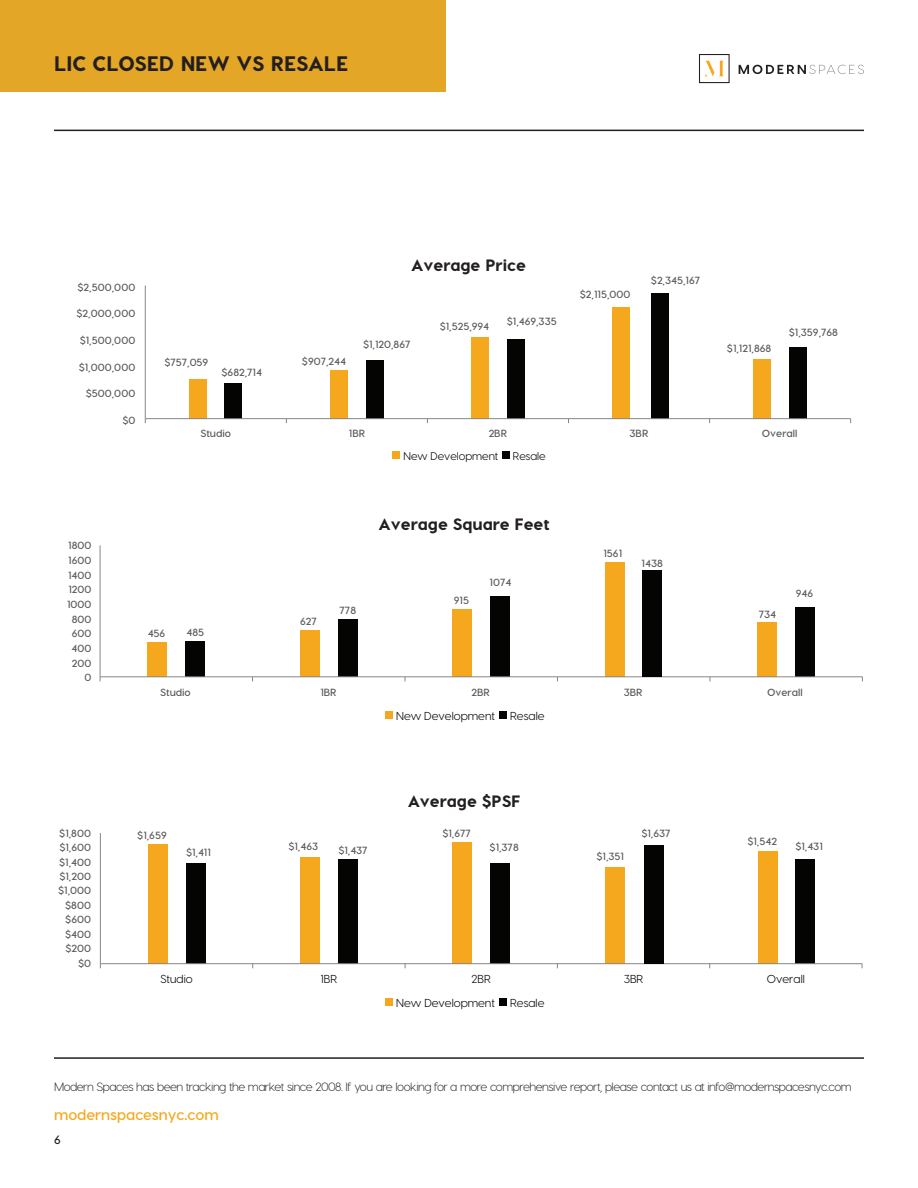
<style>
.page{position:relative;width:918px;height:1188px;background:#fff}
.page>*{position:absolute;margin:0;border:0;box-sizing:border-box;transform-origin:0 0}
.t1{font:800 21px "Visby CF";color:#231f20}
.t2{font:800 16.5px "Visby CF";letter-spacing:-.005em;color:#231f20}
.t3{font:700 15px "Visby CF";color:#f5a81c}
.t4{font:300 12px "Visby CF";letter-spacing:-.04em;color:#231f20}
.t5{font:700 12px "Visby CF";color:#231f20}
.t6{font:11.55px "Visby CF";color:#040503}
.t7{font:11.1px "Visby CF";color:#040503}
.t8{font:700 10.35px/14.7px "Visby CF";color:#595959;text-align:right}
</style>
<div class="page">
<div style="left:0;top:0;width:446px;height:92px;background:#e3a626"></div>
<div style="left:699px;top:54px;width:31px;height:29px;border:1px solid #231f20"></div>
<svg style="left:705px;top:61px;width:18px;height:15px"></svg>
<svg style="left:739px;top:65px;width:125px;height:9px"></svg>
<hr style="left:54px;top:130px;width:810px;height:1px;background:#231f20">
<hr style="left:54px;top:1057px;width:810px;height:2px;background:#231f20">
<div style="left:189px;top:379px;width:18px;height:40px;background:#f5a81d"></div>
<div style="left:330px;top:371px;width:18px;height:48px;background:#f5a81d"></div>
<div style="left:472px;top:337px;width:17px;height:82px;background:#f5a81d"></div>
<div style="left:613px;top:307px;width:17px;height:112px;background:#f5a81d"></div>
<div style="left:754px;top:359px;width:17px;height:60px;background:#f5a81d"></div>
<div style="left:225px;top:383px;width:17px;height:36px;background:#040503"></div>
<div style="left:366px;top:360px;width:17px;height:59px;background:#040503"></div>
<div style="left:507px;top:339px;width:17px;height:80px;background:#040503"></div>
<div style="left:789px;top:347px;width:18px;height:72px;background:#040503"></div>
<div style="left:651px;top:293px;width:18px;height:126px;background:#040503"></div>
<hr style="left:145px;top:286px;width:1px;height:133px;background:#868686">
<hr style="left:145px;top:418px;width:706px;height:1px;background:#868686">
<div style="left:393px;top:452px;width:7px;height:7px;background:#f5a81d"></div>
<div style="left:502px;top:452px;width:7px;height:7px;background:#040503"></div>
<div style="left:148px;top:642px;width:19px;height:35px;background:#f5a81d"></div>
<div style="left:300px;top:631px;width:19px;height:46px;background:#f5a81d"></div>
<div style="left:453px;top:609px;width:19px;height:68px;background:#f5a81d"></div>
<div style="left:605px;top:562px;width:19px;height:115px;background:#f5a81d"></div>
<div style="left:758px;top:622px;width:19px;height:55px;background:#f5a81d"></div>
<div style="left:186px;top:641px;width:19px;height:36px;background:#040503"></div>
<div style="left:338px;top:619px;width:19px;height:58px;background:#040503"></div>
<div style="left:491px;top:597px;width:19px;height:80px;background:#040503"></div>
<div style="left:796px;top:608px;width:19px;height:69px;background:#040503"></div>
<hr style="left:100px;top:545px;width:1px;height:132px;background:#868686">
<hr style="left:100px;top:676px;width:762px;height:1px;background:#868686">
<div style="left:643px;top:570px;width:19px;height:107px;background:#040503"></div>
<div style="left:385px;top:711px;width:7px;height:8px;background:#f5a81d"></div>
<div style="left:499px;top:711px;width:7px;height:8px;background:#040503"></div>
<div style="left:148px;top:844px;width:19px;height:120px;background:#f5a81d"></div>
<div style="left:300px;top:857px;width:19px;height:107px;background:#f5a81d"></div>
<div style="left:453px;top:842px;width:19px;height:122px;background:#f5a81d"></div>
<div style="left:605px;top:867px;width:19px;height:97px;background:#f5a81d"></div>
<div style="left:758px;top:851px;width:19px;height:113px;background:#f5a81d"></div>
<div style="left:186px;top:863px;width:19px;height:101px;background:#040503"></div>
<div style="left:338px;top:859px;width:19px;height:105px;background:#040503"></div>
<div style="left:491px;top:863px;width:19px;height:101px;background:#040503"></div>
<div style="left:795px;top:860px;width:19px;height:104px;background:#040503"></div>
<hr style="left:100px;top:833px;width:1px;height:131px;background:#868686">
<hr style="left:100px;top:963px;width:762px;height:1px;background:#868686">
<div style="left:644px;top:845px;width:19px;height:119px;background:#040503"></div>
<div style="left:385px;top:998px;width:7px;height:8px;background:#f5a81d"></div>
<div style="left:499px;top:998px;width:7px;height:8px;background:#040503"></div>
<p class="t1" style="left:54px;top:50px;width:296px">LIC CLOSED NEW VS RESALE</p>
<p class="t8" style="left:78px;top:280px;width:59px">$2,500,000</p>
<p class="t8" style="left:77px;top:306px;width:60px">$2,000,000</p>
<p class="t8" style="left:80px;top:333px;width:57px">$1,500,000</p>
<p class="t8" style="left:79px;top:359px;width:58px">$1,000,000</p>
<p class="t8" style="left:86px;top:386px;width:51px">$500,000</p>
<p class="t8" style="left:122px;top:412px;width:14px">$0</p>
<p class="t8" style="left:164px;top:355px;width:45px">$757,059</p>
<p class="t8" style="left:302px;top:354px;width:46px">$907,244</p>
<p class="t8" style="left:222px;top:364px;width:42px">$682,714</p>
<p class="t2" style="left:411px;top:255px;width:116px">Average Price</p>
<p class="t8" style="left:363px;top:337px;width:49px">$1,120,867</p>
<p class="t8" style="left:440px;top:319px;width:51px">$1,525,994</p>
<p class="t8" style="left:507px;top:314px;width:51px">$1,469,335</p>
<p class="t8" style="left:580px;top:287px;width:52px">$2,115,000</p>
<p class="t8" style="left:651px;top:273px;width:51px">$2,345,167</p>
<p class="t8" style="left:727px;top:341px;width:46px">$1,121,868</p>
<p class="t8" style="left:789px;top:325px;width:51px">$1,359,768</p>
<p class="t8" style="left:200px;top:426px;width:32px">Studio</p>
<p class="t8" style="left:349px;top:426px;width:18px">1BR</p>
<p class="t8" style="left:489px;top:426px;width:20px">2BR</p>
<p class="t8" style="left:630px;top:426px;width:20px">3BR</p>
<p class="t8" style="left:762px;top:426px;width:37px">Overall</p>
<p class="t7" style="left:404px;top:449px;width:96px">New Development</p>
<p class="t7" style="left:513px;top:449px;width:34px">Resale</p>
<p class="t8" style="left:67px;top:538px;width:26px">1800<br>1600<br>1400<br>1200<br>1000<br>800<br>600<br>400<br>200<br>0</p>
<p class="t8" style="left:148px;top:626px;width:19px">456</p>
<p class="t8" style="left:186px;top:625px;width:19px">485</p>
<p class="t8" style="left:300px;top:614px;width:18px">627</p>
<p class="t8" style="left:340px;top:603px;width:18px">778</p>
<p class="t2" style="left:379px;top:514px;width:172px">Average Square Feet</p>
<p class="t8" style="left:454px;top:593px;width:17px">915</p>
<p class="t8" style="left:490px;top:575px;width:23px">1074</p>
<p class="t8" style="left:603px;top:546px;width:20px">1561</p>
<p class="t8" style="left:642px;top:556px;width:23px">1438</p>
<p class="t8" style="left:759px;top:606px;width:19px">734</p>
<p class="t8" style="left:796px;top:586px;width:19px">946</p>
<p class="t8" style="left:160px;top:685px;width:32px">Studio</p>
<p class="t8" style="left:320px;top:685px;width:18px">1BR</p>
<p class="t8" style="left:472px;top:685px;width:20px">2BR</p>
<p class="t8" style="left:624px;top:685px;width:20px">3BR</p>
<p class="t8" style="left:767px;top:685px;width:37px">Overall</p>
<p class="t6" style="left:396px;top:709px;width:100px">New Development</p>
<p class="t6" style="left:510px;top:709px;width:36px">Resale</p>
<p class="t2" style="left:408px;top:791px;width:114px">Average $PSF</p>
<p class="t8" style="left:442px;top:826px;width:30px">$1,677</p>
<p class="t8" style="left:59px;top:826px;width:33px">$1,800</p>
<p class="t8" style="left:641px;top:826px;width:31px">$1,637</p>
<p class="t8" style="left:58px;top:840px;width:34px">$1,600 $1,400 $1,200 $1,000 $800 $600 $400 $200 $0</p>
<p class="t6" style="left:160px;top:972px;width:34px">Studio</p>
<p class="t6" style="left:321px;top:972px;width:18px">1BR</p>
<p class="t6" style="left:472px;top:972px;width:21px">2BR</p>
<p class="t6" style="left:624px;top:972px;width:21px">3BR</p>
<p class="t6" style="left:767px;top:972px;width:39px">Overall</p>
<p class="t8" style="left:137px;top:828px;width:31px">$1,659</p>
<p class="t8" style="left:747px;top:834px;width:31px">$1,542</p>
<p class="t8" style="left:186px;top:844px;width:26px">$1,411</p>
<p class="t8" style="left:338px;top:843px;width:31px">$1,437</p>
<p class="t8" style="left:490px;top:840px;width:31px">$1,378</p>
<p class="t8" style="left:795px;top:839px;width:29px">$1,431</p>
<p class="t8" style="left:288px;top:839px;width:31px">$1,463</p>
<p class="t8" style="left:597px;top:849px;width:29px">$1,351</p>
<p class="t6" style="left:396px;top:996px;width:100px">New Development</p>
<p class="t6" style="left:510px;top:996px;width:36px">Resale</p>
<p class="t4" style="left:54px;top:1080px;width:799px">Modern Spaces has been tracking the market since 2008. If you are looking for a more comprehensive report, please contact us at info@modernspacesnyc.com</p>
<p class="t3" style="left:54px;top:1105px;width:166px">modernspacesnyc.com</p>
<p class="t5" style="left:54px;top:1132px;width:8px">6</p>
</div>
